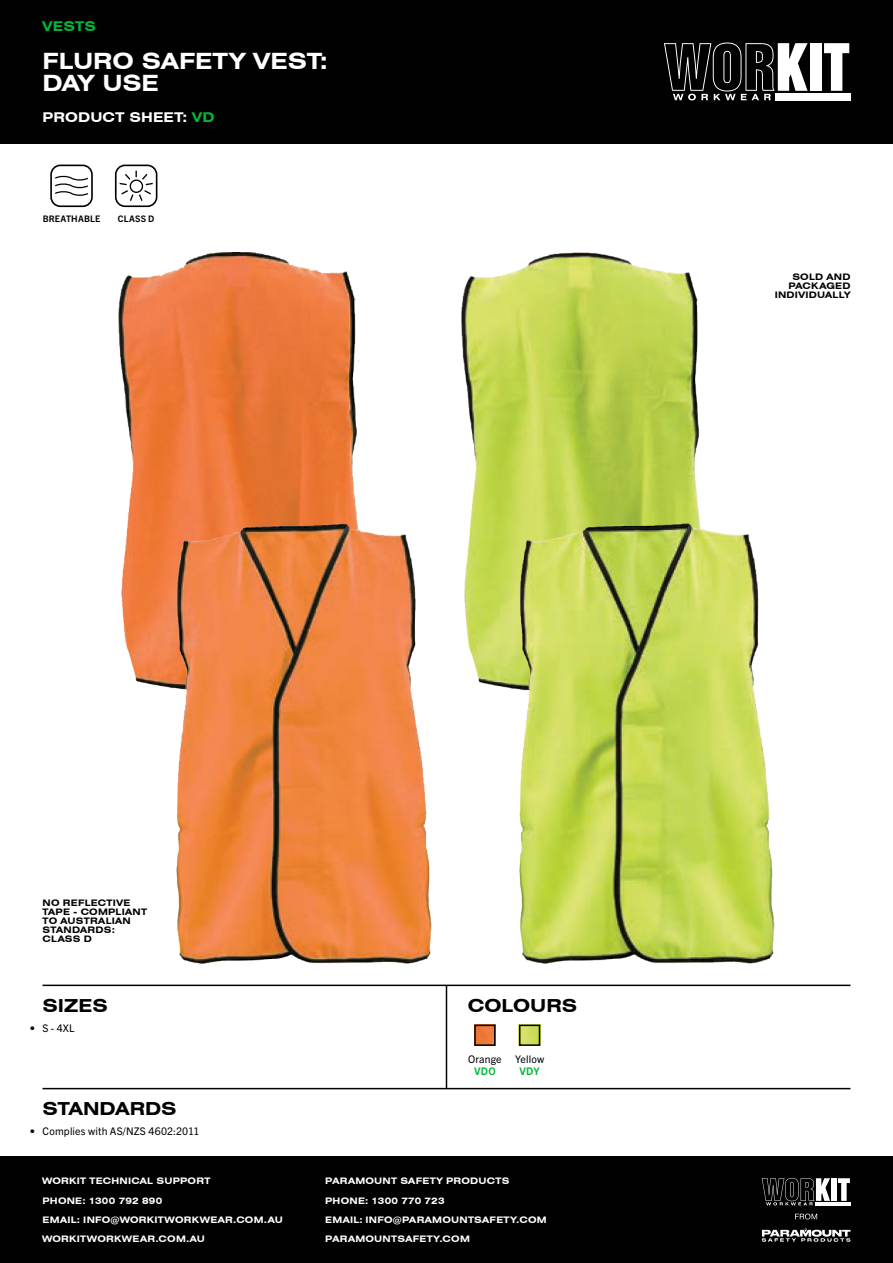
<style>
.page{position:relative;width:893px;height:1263px;background:#fff}
.page>*{position:absolute;margin:0;border:0;box-sizing:border-box;transform-origin:0 0}
.t1{font:700 expanded 22.5px/22.5px "Swiss 721 BT";letter-spacing:-.005em;color:#fff}
.t2{font:700 expanded 18px "Swiss 721 BT";color:#010101}
.t3{font:700 expanded 13.5px "Swiss 721 BT";letter-spacing:.01em;color:#fff}
.t4{font:700 expanded 13.5px "Swiss 721 BT";letter-spacing:.02em;color:#00b838}
.t5{font:10.5px/12.6px "Trade Gothic Next LT Pro";letter-spacing:.015em;color:#010101;text-align:center}
.t6{font:700 expanded 9px/19px "Swiss 721 BT";letter-spacing:.025em;color:#fff}
.t7{font:700 expanded 9px/9px "Swiss 721 BT";letter-spacing:.025em;color:#010101}
.t8{font:700 9px "Trade Gothic Next LT Pro";letter-spacing:.02em;color:#010101}
.s1{color:#00b838}
.s2{font-weight:700;color:#00b838}
</style>
<div class="page">
<div style="left:0;top:0;width:893px;height:143px;background:#010101"></div>
<div style="left:810px;top:43px;width:11px;height:48px;background:#fff"></div>
<svg style="left:824px;top:43px;width:25px;height:48px"></svg>
<div style="left:775px;top:93px;width:75px;height:8px;background:#fff"></div>
<svg style="left:664px;top:43px;width:144px;height:57px"></svg>
<div style="left:0;top:1157px;width:893px;height:106px;background:#010101"></div>
<div style="left:831px;top:1178px;width:6px;height:23px;background:#fff"></div>
<svg style="left:838px;top:1178px;width:12px;height:23px"></svg>
<hr style="left:815px;top:1202px;width:35px;height:3px;background:#fff">
<svg style="left:762px;top:1178px;width:68px;height:27px"></svg>
<svg style="left:795px;top:1213px;width:22px;height:6px"></svg>
<svg style="left:762px;top:1227px;width:88px;height:15px"></svg>
<hr style="left:43px;top:1088px;width:807px;height:1px;background:#010101">
<hr style="left:43px;top:984px;width:807px;height:2px;background:#010101">
<hr style="left:446px;top:985px;width:1px;height:103px;background:#010101">
<img style="left:477px;top:1027px;width:15px;height:16px">
<div style="left:474px;top:1024px;width:21px;height:22px;border:2px solid #010101"></div>
<img style="left:522px;top:1027px;width:15px;height:16px">
<div style="left:519px;top:1024px;width:21px;height:22px;border:2px solid #010101"></div>
<div style="left:115px;top:165px;width:42px;height:42px;border:2px solid #010101;border-radius:9px"></div>
<svg style="left:120px;top:171px;width:33px;height:30px"></svg>
<div style="left:50px;top:165px;width:43px;height:42px;border:2px solid #000;border-radius:9px"></div>
<svg style="left:55px;top:175px;width:33px;height:21px"></svg>
<img style="left:119px;top:252px;width:241px;height:437px">
<img style="left:177px;top:523px;width:255px;height:440px">
<img style="left:461px;top:252px;width:239px;height:438px">
<img style="left:519px;top:523px;width:255px;height:440px">
<p class="t4" style="left:43px;top:18px;width:55px">VESTS</p>
<p class="t1" style="left:43px;top:49px;width:287px">FLURO SAFETY VEST:<br>DAY USE</p>
<p class="t3" style="left:43px;top:109px;width:174px">PRODUCT SHEET: <span class="s1">VD</span></p>
<p class="t8" style="left:43px;top:212px;width:59px">BREATHABLE</p>
<p class="t8" style="left:118px;top:212px;width:38px">CLASS D</p>
<p class="t7" style="left:775px;top:272px;width:77px;text-align:right">SOLD AND<br>PACKAGED<br>INDIVIDUALLY</p>
<p class="t7" style="left:43px;top:898px;width:106px">NO REFLECTIVE<br>TAPE - COMPLIANT<br>TO AUSTRALIAN<br>STANDARDS:<br>CLASS D</p>
<p class="t2" style="left:43px;top:994px;width:67px">SIZES</p>
<p class="t2" style="left:468px;top:994px;width:111px">COLOURS</p>
<p class="t5" style="left:30px;top:1021px;width:46px">• S - 4XL</p>
<p class="t2" style="left:43px;top:1098px;width:136px">STANDARDS</p>
<p class="t5" style="left:30px;top:1124px;width:171px">• Complies with AS/NZS 4602:2011</p>
<p class="t6" style="left:42px;top:1172px;width:242px">WORKIT TECHNICAL SUPPORT<br>PHONE: 1300 792 890<br>EMAIL: INFO@WORKITWORKWEAR.COM.AU<br>WORKITWORKWEAR.COM.AU</p>
<p class="t5" style="left:468px;top:1052px;width:35px">Orange<br><span class="s2">VDO</span></p>
<p class="t5" style="left:515px;top:1052px;width:31px">Yellow<br><span class="s2">VDY</span></p>
<p class="t6" style="left:325px;top:1172px;width:223px">PARAMOUNT SAFETY PRODUCTS<br>PHONE: 1300 770 723<br>EMAIL: INFO@PARAMOUNTSAFETY.COM<br>PARAMOUNTSAFETY.COM</p>
</div>
